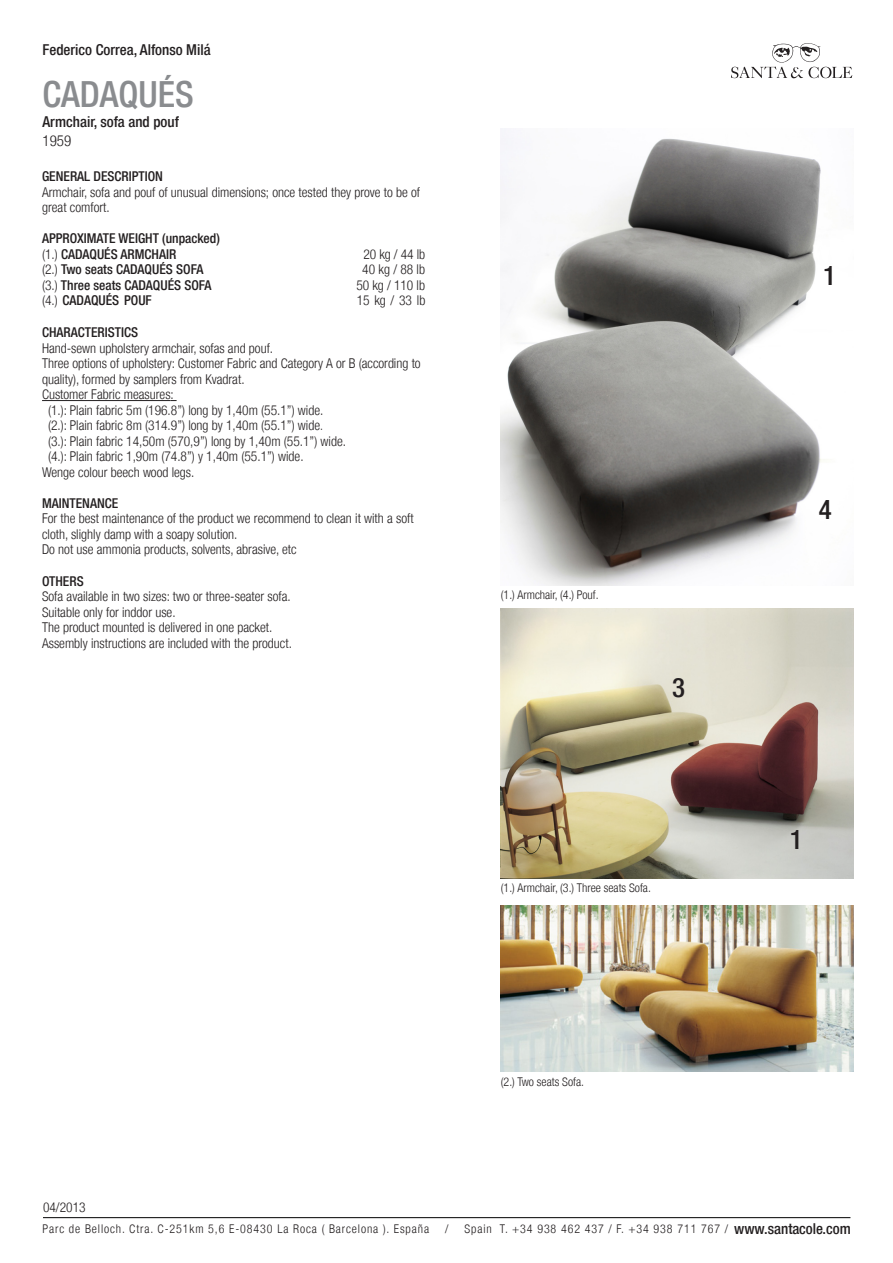
<style>
.page{position:relative;width:893px;height:1263px;background:#fff}
.page>*{position:absolute;margin:0;border:0;box-sizing:border-box;transform-origin:0 0}
.t1{font:500 condensed 36px "Helvetica Neue LT";color:#8a8c8f}
.t2{font:500 condensed 27px "Helvetica Neue LT";color:#231f20}
.t3{font:500 condensed 15px "Helvetica Neue LT";color:#231f20}
.t4{font:300 condensed 15px "Helvetica Neue LT";color:#231f20}
.t5{font:300 condensed 13.5px/15.6px "Helvetica Neue LT";color:#231f20}
.t6{font:500 condensed 13.5px/15.5px "Helvetica Neue LT";color:#231f20}
.t7{font:300 condensed 12px "Helvetica Neue LT";letter-spacing:.075em;color:#231f20}
.t8{font:300 condensed 12px "Helvetica Neue LT";color:#231f20}
.s1{font-weight:300}
.s2{font-size:12px}
.s3{font-weight:500;font-size:15px}
</style>
<div class="page">
<hr style="left:42px;top:400px;width:129px;height:1px;background:#231f20">
<svg style="left:731px;top:43px;width:121px;height:36px"></svg>
<hr style="left:43px;top:1217px;width:807px;height:1px;background:#000">
<img style="left:501px;top:905px;width:353px;height:167px">
<img style="left:501px;top:135px;width:324px;height:450px">
<img style="left:501px;top:608px;width:353px;height:270px">
<p class="t3" style="left:43px;top:41px;width:170px">Federico Correa, Alfonso Milá</p>
<h1 class="t1" style="left:43px;top:73px;width:153px">CADAQUÉS</h1>
<p class="t3" style="left:43px;top:113px;width:138px">Armchair, sofa and pouf</p>
<p class="t4" style="left:43px;top:132px;width:30px">1959</p>
<p class="t6" style="left:42px;top:168px;width:122px">GENERAL DESCRIPTION</p>
<p class="t5" style="left:42px;top:184px;width:380px">Armchair, sofa and pouf of unusual dimensions; once tested they prove to be of great comfort.</p>
<p class="t6" style="left:42px;top:231px;width:179px">APPROXIMATE WEIGHT (unpacked) <span class="s1">(1.)</span> CADAQUÉS ARMCHAIR</p>
<p class="t5" style="left:363px;top:246px;width:63px">20 kg / 44 lb</p>
<p class="t6" style="left:42px;top:262px;width:163px"><span class="s1">(2.)</span> Two seats CADAQUÉS SOFA</p>
<p class="t5" style="left:362px;top:262px;width:64px">40 kg / 88 lb</p>
<p class="t6" style="left:42px;top:277px;width:171px"><span class="s1">(3.)</span> Three seats CADAQUÉS SOFA</p>
<p class="t5" style="left:356px;top:277px;width:70px">50 kg / 110 lb</p>
<p class="t6" style="left:42px;top:293px;width:111px"><span class="s1">(4.)</span> CADAQUÉS POUF</p>
<p class="t5" style="left:357px;top:293px;width:70px">15 kg / 33 lb</p>
<p class="t6" style="left:42px;top:324px;width:98px">CHARACTERISTICS</p>
<p class="t5" style="left:42px;top:340px;width:233px">Hand-sewn upholstery armchair, sofas and pouf.</p>
<p class="t5" style="left:42px;top:355px;width:380px">Three options of upholstery: Customer Fabric and Category A or B (according to</p>
<p class="t5" style="left:42px;top:371px;width:204px">quality), formed by samplers from Kvadrat.</p>
<p class="t5" style="left:42px;top:386px;width:133px">Customer Fabric measures:</p>
<p class="t5" style="left:48px;top:402px;width:277px">(1.): Plain fabric 5m (196.8”) long by 1,40m (55.1”) wide.</p>
<p class="t5" style="left:48px;top:418px;width:276px">(2.): Plain fabric 8m (314.9”) long by 1,40m (55.1”) wide<span class="s2">.</span></p>
<p class="t5" style="left:48px;top:433px;width:300px">(3.): Plain fabric 14,50m (570,9”) long by 1,40m (55.1”) wide.</p>
<p class="t5" style="left:48px;top:449px;width:257px">(4.): Plain fabric 1,90m (74.8”) y 1,40m (55.1”) wide.</p>
<p class="t5" style="left:42px;top:464px;width:154px">Wenge colour beech wood legs.</p>
<p class="t6" style="left:42px;top:495px;width:78px">MAINTENANCE</p>
<p class="t5" style="left:42px;top:511px;width:373px">For the best maintenance of the product we recommend to clean it with a soft cloth, slighly damp with a soapy solution.<br>Do not use ammonia products, solvents, abrasive, etc</p>
<p class="t6" style="left:42px;top:573px;width:43px">OTHERS</p>
<p class="t5" style="left:42px;top:588px;width:251px">Sofa available in two sizes: two or three-seater sofa.<br>Suitable only for inddor use.<br>The product mounted is delivered in one packet.<br>Assembly instructions are included with the product.</p>
<p class="t5" style="left:43px;top:1199px;width:44px">04/2013</p>
<p class="t8" style="left:501px;top:588px;width:99px">(1.) Armchair, (4.) Pouf.</p>
<h2 class="t2" style="left:672px;top:671px;width:14px">3</h2>
<p class="t8" style="left:501px;top:881px;width:151px">(1.) Armchair, (3.) Three seats Sofa.</p>
<p class="t8" style="left:501px;top:1075px;width:85px">(2.) Two seats Sofa.</p>
<h2 class="t2" style="left:823px;top:260px;width:14px">1</h2>
<h2 class="t2" style="left:819px;top:493px;width:14px">4</h2>
<h2 class="t2" style="left:790px;top:823px;width:14px">1</h2>
<p class="t7" style="left:43px;top:1222px;width:388px">Parc de Belloch. Ctra. C-251km 5,6 E-08430 La Roca ( Barcelona ). España</p>
<p class="t7" style="left:445px;top:1222px;width:5px">/</p>
<p class="t7" style="left:464px;top:1222px;width:388px">Spain T. +34 938 462 437 / F. +34 938 711 767 / <span class="s3">www.santacole.com</span></p>
</div>
